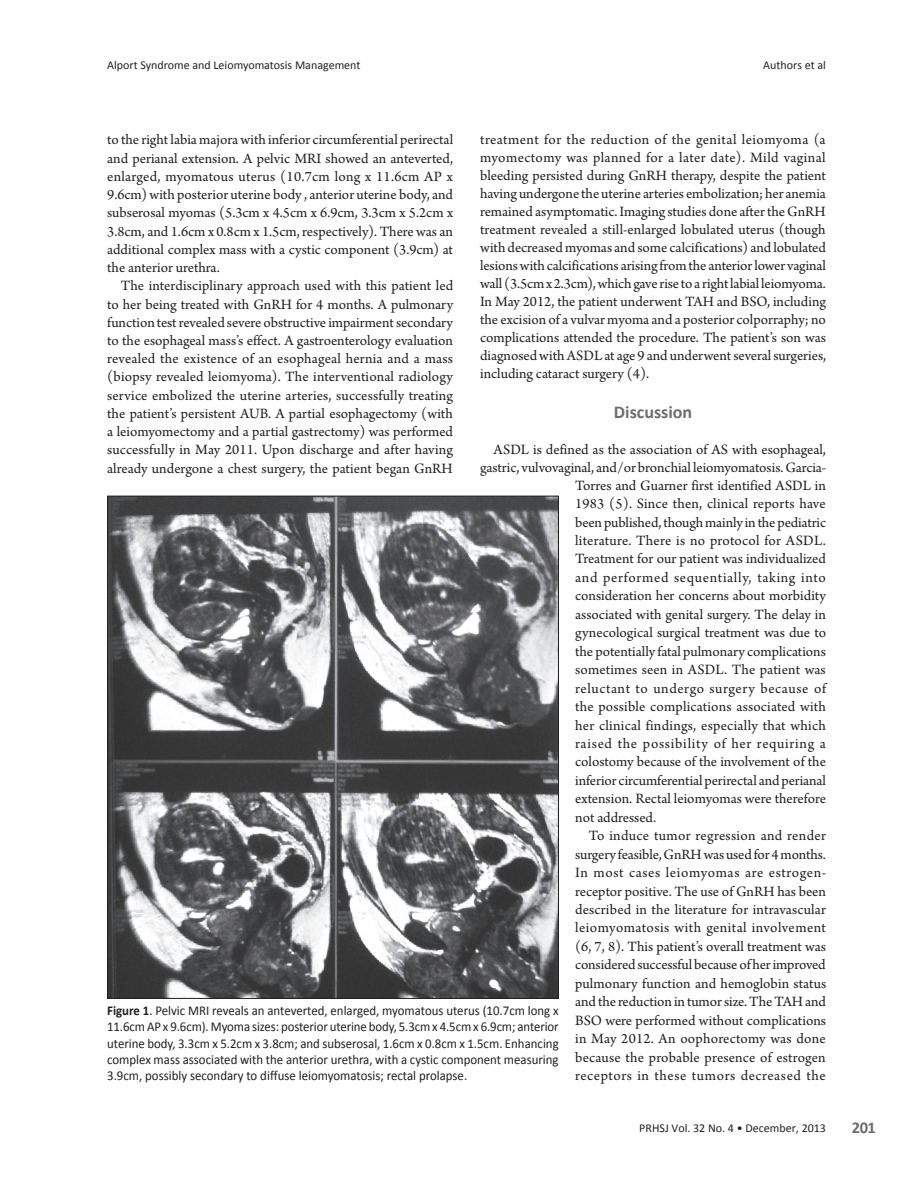
<style>
.page{position:relative;width:917px;height:1187px;background:#fff}
.page>*{position:absolute;margin:0;border:0;box-sizing:border-box;transform-origin:0 0}
.t1{font:700 18px "Calibri";color:#6c6d70}
.t2{font:700 16.5px "Calibri";color:#6c6d70}
.t3{font:15px/18.5px "Arno Pro";color:#231f20;text-align:justify}
.t4{font:13.5px/16.2px "Calibri";color:#231f20;text-align:justify;scale:.95 1}
.t5{font:12px "Calibri";color:#231f20}
.s1{font-weight:700}
</style>
<div class="page">
<img style="left:109px;top:497px;width:447px;height:499px">
<p class="t5" style="left:107px;top:57px;width:255px">Alport Syndrome and Leiomyomatosis Management</p>
<p class="t3" style="left:107px;top:131px;width:347px">to the right labia majora with inferior circumferential perirectal and perianal extension. A pelvic MRI showed an anteverted, enlarged, myomatous uterus (10.7cm long x 11.6cm AP x 9.6cm) with posterior uterine body , anterior uterine body, and subserosal myomas (5.3cm x 4.5cm x 6.9cm, 3.3cm x 5.2cm x 3.8cm, and 1.6cm x 0.8cm x 1.5cm, respectively). There was an additional complex mass with a cystic component (3.9cm) at the anterior urethra.</p>
<p class="t3" style="left:107px;top:277px;width:347px;text-indent:14px">The interdisciplinary approach used with this patient led to her being treated with GnRH for 4 months. A pulmonary function test revealed severe obstructive impairment secondary to the esophageal mass’s effect. A gastroenterology evaluation revealed the existence of an esophageal hernia and a mass (biopsy revealed leiomyoma). The interventional radiology service embolized the uterine arteries, successfully treating the patient’s persistent AUB. A partial esophagectomy (with a leiomyomectomy and a partial gastrectomy) was performed successfully in May 2011. Upon discharge and after having already undergone a chest surgery, the patient began GnRH</p>
<p class="t5" style="left:763px;top:57px;width:64px">Authors et al</p>
<p class="t3" style="left:480px;top:131px;width:347px;line-height:18px">treatment for the reduction of the genital leiomyoma (a myomectomy was planned for a later date). Mild vaginal bleeding persisted during GnRH therapy, despite the patient having undergone the uterine arteries embolization; her anemia remained asymptomatic. Imaging studies done after the GnRH treatment revealed a still-enlarged lobulated uterus (though with decreased myomas and some calcifications) and lobulated lesions with calcifications arising from the anterior lower vaginal wall (3.5cm x 2.3cm), which gave rise to a right labial leiomyoma.<br>In May 2012, the patient underwent TAH and BSO, including the excision of a vulvar myoma and a posterior colporraphy; no complications attended the procedure. The patient’s son was diagnosed with ASDL at age 9 and underwent several surgeries, including cataract surgery (4).</p>
<p class="t1" style="left:613px;top:400px;width:80px">Discussion</p>
<p class="t3" style="left:480px;top:441px;width:347px;line-height:18px;text-align:right">ASDL is defined as the association of AS with esophageal, gastric, vulvovaginal, and/or bronchial leiomyomatosis. Garcia-</p>
<p class="t4" style="left:107px;top:1002px;width:476px"><span class="s1">Figure 1</span>. Pelvic MRI reveals an anteverted, enlarged, myomatous uterus (10.7cm long x 11.6cm AP x 9.6cm). Myoma sizes: posterior uterine body, 5.3cm x 4.5cm x 6.9cm; anterior uterine body, 3.3cm x 5.2cm x 3.8cm; and subserosal, 1.6cm x 0.8cm x 1.5cm. Enhancing complex mass associated with the anterior urethra, with a cystic component measuring 3.9cm, possibly secondary to diffuse leiomyomatosis; rectal prolapse.</p>
<p class="t3" style="left:575px;top:476px;width:252px">Torres and Guarner first identified ASDL in 1983 (5). Since then, clinical reports have been published, though mainly in the pediatric literature. There is no protocol for ASDL.<br>Treatment for our patient was individualized and performed sequentially, taking into consideration her concerns about morbidity associated with genital surgery. The delay in gynecological surgical treatment was due to the potentially fatal pulmonary complications sometimes seen in ASDL. The patient was reluctant to undergo surgery because of the possible complications associated with her clinical findings, especially that which raised the possibility of her requiring a colostomy because of the involvement of the inferior circumferential perirectal and perianal extension. Rectal leiomyomas were therefore not addressed.</p>
<p class="t3" style="left:575px;top:827px;width:252px;text-indent:14px">To induce tumor regression and render surgery feasible, GnRH was used for 4 months.<br>In most cases leiomyomas are estrogen&shy;receptor positive. The use of GnRH has been described in the literature for intravascular leiomyomatosis with genital involvement (6, 7, 8). This patient’s overall treatment was considered successful because of her improved pulmonary function and hemoglobin status and the reduction in tumor size. The TAH and BSO were performed without complications in May 2012. An oophorectomy was done because the probable presence of estrogen receptors in these tumors decreased the</p>
<p class="t5" style="left:639px;top:1119px;width:188px">PRHSJ Vol. 32 No. 4 • December, 2013</p>
<p class="t2" style="left:851px;top:1116px;width:26px">201</p>
</div>
